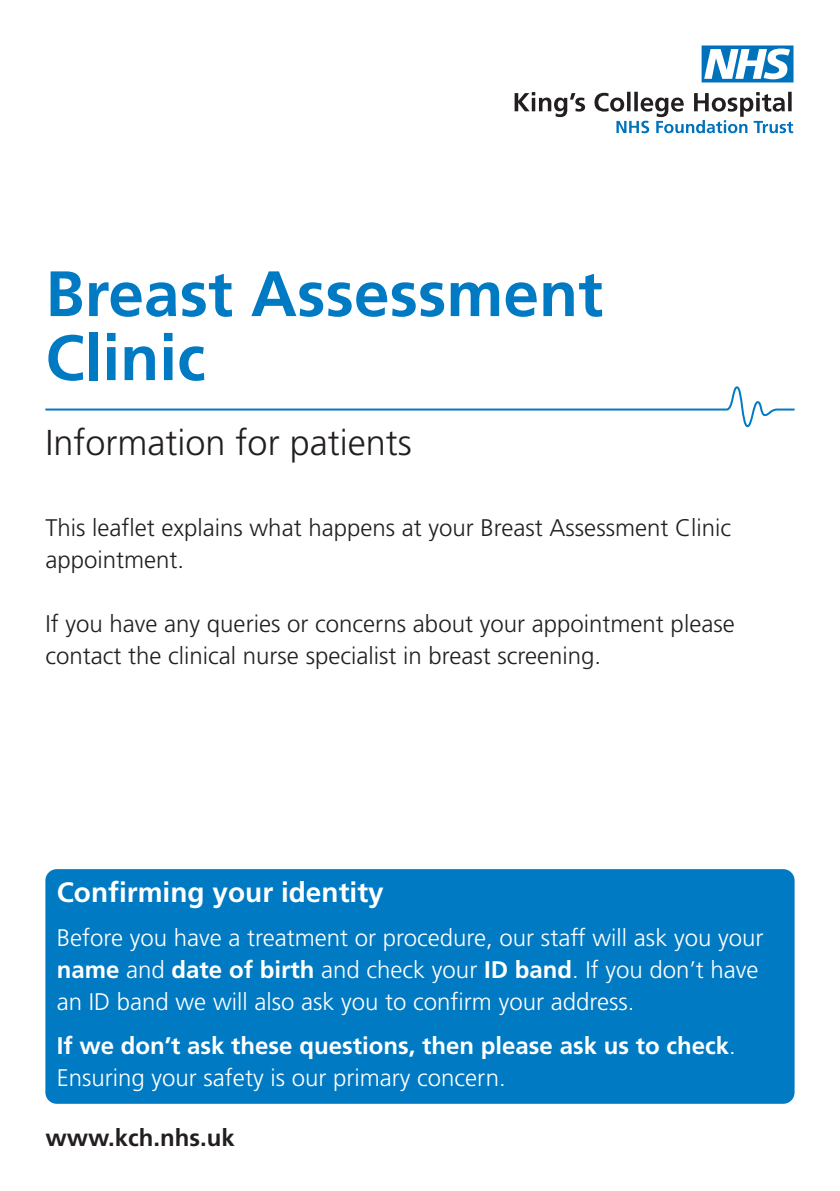
<style>
.page{position:relative;width:840px;height:1191px;background:#fff}
.page>*{position:absolute;margin:0;border:0;box-sizing:border-box;transform-origin:0 0}
.t1{font:700 64px/64px "Frutiger";color:#007ac2}
.t2{font:300 36px "Frutiger";color:#231f20}
.t3{font:700 28px "Frutiger";color:#fff}
.t4{font:300 24px/32px "Frutiger";color:#231f20}
.t5{font:300 24px/32px "Frutiger";color:#fff}
.t6{font:700 24px/32px "Frutiger";color:#fff}
.t7{font:700 24px "Frutiger";color:#231f20}
.s1{font-weight:700}
.s2{font-weight:300}
</style>
<div class="page">
<svg style="left:45px;top:386px;width:750px;height:42px"></svg>
<div style="left:45px;top:869px;width:749px;height:234px;background:#007ac2;border-radius:11px"></div>
<svg style="left:514px;top:92px;width:278px;height:41px"></svg>
<svg style="left:701px;top:45px;width:92px;height:37px"></svg>
<h1 class="t1" style="left:45px;top:261px;width:559px">Breast Assessment<br>Clinic</h1>
<h2 class="t2" style="left:45px;top:422px;width:368px">Information for patients</h2>
<p class="t4" style="left:45px;top:512px;width:686px">This leaflet explains what happens at your Breast Assessment Clinic appointment.</p>
<p class="t4" style="left:45px;top:608px;width:690px">If you have any queries or concerns about your appointment please contact the clinical nurse specialist in breast screening.</p>
<p class="t3" style="left:57px;top:876px;width:328px">Confirming your identity</p>
<p class="t5" style="left:57px;top:922px;width:707px">Before you have a treatment or procedure, our staff will ask you your <span class="s1">name</span> and <span class="s1">date of birth</span> and check your <span class="s1">ID band</span>. If you don’t have an ID band we will also ask you to confirm your address.</p>
<p class="t6" style="left:57px;top:1029px;width:680px">If we don’t ask these questions, then please ask us to check<span class="s2">.<br>Ensuring your safety is our primary concern.</span></p>
<p class="t7" style="left:45px;top:1123px;width:191px">www.kch.nhs.uk</p>
</div>
